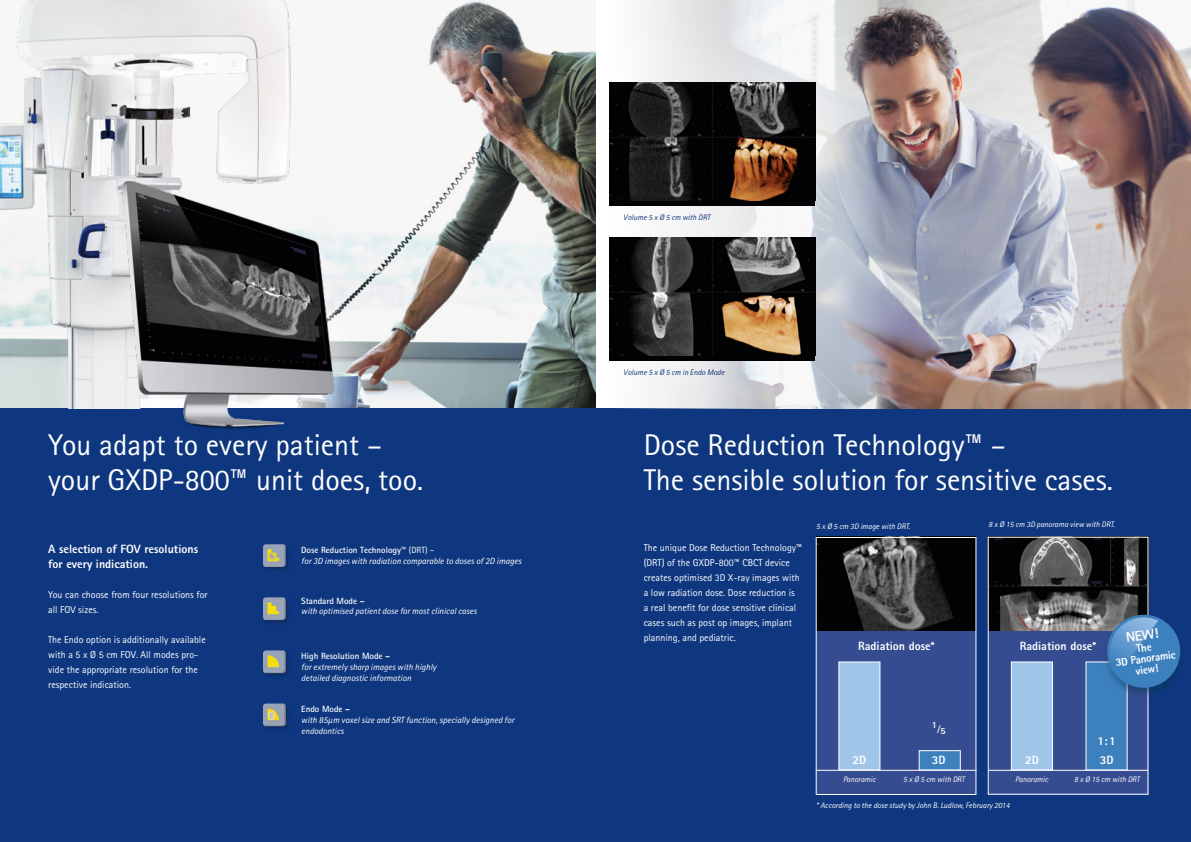
<style>
.page{position:relative;width:1191px;height:842px;background:#fff}
.page>*{position:absolute;margin:0;border:0;box-sizing:border-box;transform-origin:0 0}
.t1{font:30px/35px "Rotis Sans Serif Pro Cyr";color:#fff}
.t2{font:800 13.9px "Rotis Sans Serif Pro Cyr";color:#fff}
.t3{font:800 12px/15px "Rotis Sans Serif Pro Cyr";color:#fff}
.t4{font:800 11.2px/11.2px "Rotis Sans Serif Pro Cyr";color:#fff;text-align:center}
.t5{font:10px/15px "Rotis Sans Serif Pro Cyr";color:#fff}
.t6{font:800 9.3px "Rotis Sans Serif Pro Cyr";color:#fff}
.t7{font:italic 9px/10.8px "Rotis Sans Serif Pro Cyr";color:#fff}
.t8{font:700 9px "Rotis Sans Serif Pro Cyr";color:#fff}
.t9{font:italic 8px "Rotis Sans Serif Pro Cyr";color:#fff}
.t10{font:italic 8px "Rotis Sans Serif Pro Cyr";color:#0f377f}
.s1{font-weight:700;font-style:normal}
.s2{font-style:normal}
.s3{font-size:12px}
</style>
<div class="page">
<img style="left:322px;top:0;width:273px;height:408px">
<div style="left:0;top:408px;width:1191px;height:434px;background:#0f377f"></div>
<img style="left:609px;top:0;width:582px;height:408px">
<img style="left:0;top:0;width:322px;height:408px">
<img style="left:110px;top:168px;width:253px;height:261px">
<div style="left:816px;top:537px;width:160px;height:258px;background:#364c90"></div>
<img style="left:818px;top:539px;width:156px;height:91px">
<div style="left:989px;top:537px;width:159px;height:258px;background:#364c90"></div>
<div style="left:609px;top:82px;width:206px;height:123px;background:#020103"></div>
<img style="left:610px;top:82px;width:205px;height:118px">
<div style="left:609px;top:237px;width:206px;height:123px;background:#020103"></div>
<img style="left:610px;top:237px;width:205px;height:118px">
<div style="left:262px;top:543px;width:29px;height:29px;background:#0d3273"></div>
<img style="left:263px;top:544px;width:23px;height:23px">
<div style="left:262px;top:702px;width:29px;height:29px;background:#000;opacity:.18"></div>
<img style="left:263px;top:703px;width:23px;height:23px">
<div style="left:262px;top:649px;width:29px;height:29px;background:#000;opacity:.18"></div>
<img style="left:263px;top:650px;width:23px;height:23px">
<div style="left:262px;top:596px;width:29px;height:29px;background:#0e3373"></div>
<img style="left:263px;top:597px;width:23px;height:23px">
<div style="left:838px;top:662px;width:42px;height:108px;background:#a0c5ea;border:1px solid #fff"></div>
<div style="left:919px;top:750px;width:41px;height:20px;background:#3d80be;border:1px solid #fff"></div>
<div style="left:1011px;top:662px;width:41px;height:108px;background:#a0c5ea;border:1px solid #fff"></div>
<div style="left:1085px;top:662px;width:42px;height:108px;background:#3d80be"></div>
<hr style="left:815px;top:770px;width:161px;height:1px;background:#fff">
<hr style="left:988px;top:770px;width:159px;height:1px;background:#fff">
<div style="left:816px;top:537px;width:160px;height:258px;border:1px solid #fff"></div>
<img style="left:990px;top:539px;width:156px;height:91px">
<div style="left:1102px;top:614px;width:85px;height:85px;background:#003a4c;opacity:.4"></div>
<svg style="left:1104px;top:612px;width:78px;height:78px"></svg>
<h1 class="t1" style="left:48px;top:427px;width:376px">You adapt to every patient – your GXDP-800™ unit does, too.</h1>
<p class="t3" style="left:48px;top:541px;width:151px">A selection of FOV resolutions for every indication.</p>
<p class="t5" style="left:48px;top:587px;width:161px">You can choose from four resolutions for all FOV sizes.</p>
<p class="t5" style="left:48px;top:632px;width:159px">The Endo option is additionally available with a 5 x Ø 5 cm FOV. All modes pro&shy;vide the appropriate resolution for the respective indication.</p>
<p class="t7" style="left:301px;top:545px;width:222px"><span class="s1">Dose Reduction Technology™</span> <span class="s2">(DRT) –<br></span>for 3D images with radiation comparable to doses of 2D images</p>
<p class="t8" style="left:301px;top:595px;width:65px">Standard Mode –</p>
<p class="t7" style="left:301px;top:606px;width:177px">with optimised patient dose for most clinical cases</p>
<p class="t8" style="left:301px;top:650px;width:90px">High Resolution Mode –</p>
<p class="t7" style="left:301px;top:662px;width:137px">for extremely sharp images with highly detailed diagnostic information</p>
<p class="t8" style="left:301px;top:703px;width:50px">Endo Mode –</p>
<p class="t7" style="left:301px;top:715px;width:214px">with 85μm voxel size and SRT function, specially designed for endodontics</p>
<p class="t10" style="left:624px;top:212px;width:88px">Volume 5 x Ø 5 cm with DRT</p>
<p class="t10" style="left:624px;top:367px;width:102px">Volume 5 x Ø 5 cm in Endo Mode</p>
<h1 class="t1" style="left:643px;top:427px;width:471px">Dose Reduction Technology™ –<br>The sensible solution for sensitive cases.</h1>
<p class="t5" style="left:643px;top:540px;width:160px">The unique Dose Reduction Technology™ (DRT) of the GXDP-800™ CBCT device creates optimised 3D X-ray images with a low radiation dose. Dose reduction is<br>a real benefit for dose sensitive clinical cases such as post op images, implant planning, and pediatric.</p>
<p class="t9" style="left:816px;top:522px;width:95px">5 x Ø 5 cm 3D image with DRT.</p>
<p class="t9" style="left:988px;top:520px;width:128px">8 x Ø 15 cm 3D panorama view with DRT.</p>
<p class="t3" style="left:858px;top:638px;width:78px">Radiation dose*</p>
<p class="t3" style="left:1019px;top:638px;width:78px">Radiation dose*</p>
<h2 class="t2" style="left:1124px;top:629px;width:34px;rotate:-8deg">NEW!</h2>
<p class="t4" style="left:1113px;top:646px;width:62px;rotate:-8deg">The<br>3D Panoramic view!</p>
<p class="t3" style="left:852px;top:752px;width:15px">2D</p>
<p class="t6" style="left:931px;top:722px;width:15px">1<span class="s3">⁄</span>5</p>
<p class="t3" style="left:932px;top:752px;width:15px">3D</p>
<p class="t3" style="left:1025px;top:752px;width:15px">2D</p>
<p class="t9" style="left:903px;top:775px;width:63px">5 x Ø 5 cm with DRT</p>
<p class="t9" style="left:843px;top:775px;width:34px">Panoramic</p>
<p class="t9" style="left:1015px;top:775px;width:34px">Panoramic</p>
<p class="t9" style="left:816px;top:801px;width:195px">* According to the dose study by John B. Ludlow, February 2014</p>
<p class="t3" style="left:1097px;top:733px;width:20px">1:1</p>
<p class="t3" style="left:1099px;top:752px;width:15px">3D</p>
<p class="t9" style="left:1074px;top:775px;width:67px">8 x Ø 15 cm with DRT</p>
</div>
